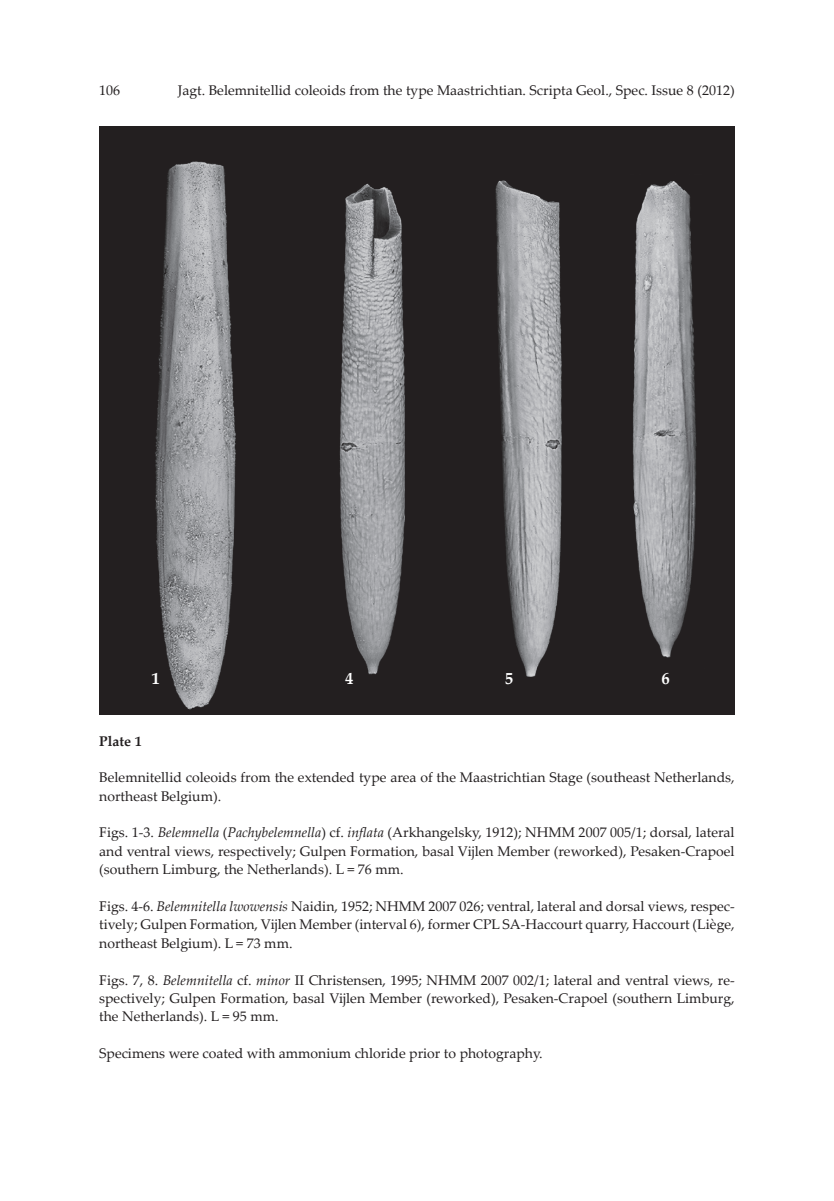
<style>
.page{position:relative;width:834px;height:1201px;background:#fff}
.page>*{position:absolute;margin:0;border:0;box-sizing:border-box;transform-origin:0 0}
.t1{font:700 16.62px "Palatino Linotype";color:#fff}
.t2{font:14px/18.4px "Palatino Linotype";color:#231f20;text-align:justify}
.t3{font:700 14px "Palatino Linotype";color:#231f20}
.s1{font-style:italic}
</style>
<div class="page">
<img style="left:99px;top:126px;width:635px;height:588px">
<p class="t2" style="left:99px;top:80px;width:22px">106</p>
<p class="t2" style="left:178px;top:80px;width:558px">Jagt. Belemnitellid coleoids from the type Maastrichtian. Scripta Geol., Spec. Issue 8 (2012)</p>
<p class="t1" style="left:151px;top:667px;width:10px">1</p>
<p class="t1" style="left:345px;top:667px;width:10px">4</p>
<p class="t1" style="left:505px;top:667px;width:10px">5</p>
<p class="t1" style="left:661px;top:667px;width:10px">6</p>
<p class="t3" style="left:99px;top:731px;width:44px">Plate 1</p>
<p class="t2" style="left:99px;top:768px;width:636px">Belemnitellid coleoids from the extended type area of the Maastrichtian Stage (southeast Netherlands, northeast Belgium).</p>
<p class="t2" style="left:99px;top:823px;width:636px">Figs. 1-3. <span class="s1">Belemnella</span> (<span class="s1">Pachybelemnella</span>) cf. <span class="s1">inflata</span> (Arkhangelsky, 1912); NHMM 2007 005/1; dorsal, lateral and ventral views, respectively; Gulpen Formation, basal Vijlen Member (reworked), Pesaken-Crapoel (southern Limburg, the Netherlands). L = 76 mm.</p>
<p class="t2" style="left:99px;top:896px;width:636px">Figs. 4-6. <span class="s1">Belemnitella lwowensis</span> Naidin, 1952; NHMM 2007 026; ventral, lateral and dorsal views, respec&shy;tively; Gulpen Formation, Vijlen Member (interval 6), former CPL SA-Haccourt quarry, Haccourt (Liège, northeast Belgium). L = 73 mm.</p>
<p class="t2" style="left:99px;top:970px;width:636px">Figs. 7, 8. <span class="s1">Belemnitella</span> cf. <span class="s1">minor</span> II Christensen, 1995; NHMM 2007 002/1; lateral and ventral views, re&shy;spectively; Gulpen Formation, basal Vijlen Member (reworked), Pesaken-Crapoel (southern Limburg, the Netherlands). L = 95 mm.</p>
<p class="t2" style="left:99px;top:1043px;width:445px">Specimens were coated with ammonium chloride prior to photography.</p>
</div>
